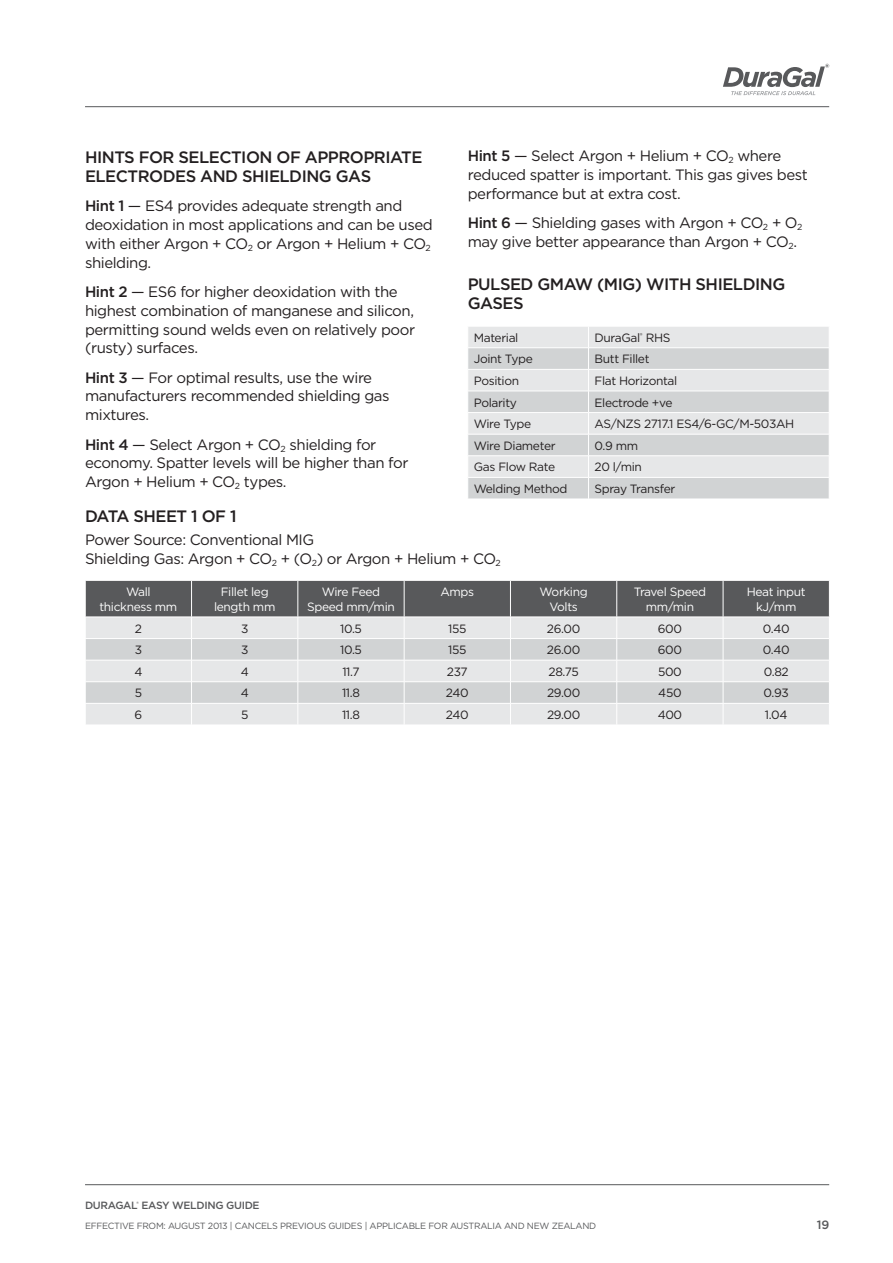
<style>
.page{position:relative;width:893px;height:1263px;background:#fff}
.page>*{position:absolute;margin:0;border:0;box-sizing:border-box;transform-origin:0 0}
.t1{font:500 16.5px/19.5px "Gotham";letter-spacing:-.03em;color:#231f20}
.t2{font:15px/18.8px "Gotham";letter-spacing:-.03em;color:#231f20}
.t3{font:12px "Gotham";letter-spacing:-.03em;color:#231f20}
.t4{font:12px/15px "Gotham";letter-spacing:-.03em;color:#fff;text-align:center}
.t5{font:500 12px "Gotham";color:#58595b}
.t6{font:500 10.5px "Gotham";letter-spacing:-.03em;color:#58595b}
.t7{font:9px "Gotham";letter-spacing:-.03em;color:#58595b}
.s1{font-weight:500}
</style>
<div class="page">
<hr style="left:85px;top:106px;width:744px;height:1px;background:#58595b">
<hr style="left:85px;top:1184px;width:744px;height:1px;background:#58595b">
<svg style="left:723px;top:64px;width:106px;height:31px"></svg>
<div style="left:468px;top:327px;width:361px;height:20px;background:#e6e7e8"></div>
<svg style="left:468px;top:348px;width:361px;height:151px;background:#dadcdd"></svg>
<svg style="left:588px;top:327px;width:1px;height:172px"></svg>
<hr style="left:588px;top:347px;width:241px;height:1px;background:#fff">
<hr style="left:468px;top:369px;width:120px;height:1px;background:#fff">
<hr style="left:588px;top:369px;width:241px;height:1px;background:#fff">
<hr style="left:468px;top:391px;width:120px;height:1px;background:#fff">
<hr style="left:588px;top:391px;width:241px;height:1px;background:#fff">
<hr style="left:468px;top:412px;width:120px;height:1px;background:#fff">
<hr style="left:588px;top:412px;width:241px;height:1px;background:#fff">
<hr style="left:468px;top:434px;width:120px;height:1px;background:#fff">
<hr style="left:588px;top:434px;width:241px;height:1px;background:#fff">
<hr style="left:468px;top:455px;width:120px;height:1px;background:#fff">
<hr style="left:588px;top:455px;width:241px;height:1px;background:#fff">
<hr style="left:468px;top:477px;width:120px;height:1px;background:#fff">
<hr style="left:588px;top:477px;width:241px;height:1px;background:#fff">
<svg style="left:85px;top:580px;width:745px;height:145px;background:#bec0c1"></svg>
<p class="t1" style="left:85px;top:148px;width:339px">HINTS FOR SELECTION OF APPROPRIATE<br>ELECTRODES AND SHIELDING GAS</p>
<p class="t2" style="left:85px;top:197px;width:349px"><span class="s1">Hint 1</span> — ES4 provides adequate strength and deoxidation in most applications and can be used with either Argon + CO<sub>2</sub> or Argon + Helium + CO<sub>2 </sub>shielding.</p>
<p class="t2" style="left:85px;top:283px;width:332px"><span class="s1">Hint 2</span> — ES6 for higher deoxidation with the highest combination of manganese and silicon, permitting sound welds even on relatively poor (rusty) surfaces.</p>
<p class="t2" style="left:85px;top:369px;width:306px"><span class="s1">Hint 3</span> — For optimal results, use the wire manufacturers recommended shielding gas mixtures.</p>
<p class="t2" style="left:85px;top:436px;width:325px"><span class="s1">Hint 4</span> — Select Argon + CO<sub>2</sub> shielding for economy. Spatter levels will be higher than for<br>Argon + Helium + CO<sub>2</sub> types.</p>
<p class="t2" style="left:468px;top:147px;width:341px"><span class="s1">Hint 5</span> — Select Argon + Helium + CO<sub>2</sub> where reduced spatter is important. This gas gives best performance but at extra cost.</p>
<p class="t2" style="left:468px;top:214px;width:336px"><span class="s1">Hint 6</span> — Shielding gases with Argon + CO<sub>2</sub> + O<sub>2 </sub>may give better appearance than Argon + CO<sub>2</sub>.</p>
<p class="t1" style="left:468px;top:275px;width:319px">PULSED GMAW (MIG) WITH SHIELDING<br>GASES</p>
<p class="t3" style="left:474px;top:332px;width:46px">Material</p>
<p class="t3" style="left:594px;top:332px;width:77px">DuraGal<sup>®</sup> RHS</p>
<p class="t3" style="left:474px;top:354px;width:61px">Joint Type</p>
<p class="t3" style="left:594px;top:354px;width:57px">Butt Fillet</p>
<p class="t3" style="left:474px;top:375px;width:47px">Position</p>
<p class="t3" style="left:594px;top:375px;width:84px">Flat Horizontal</p>
<p class="t3" style="left:474px;top:397px;width:45px">Polarity</p>
<p class="t3" style="left:594px;top:397px;width:79px">Electrode +ve</p>
<p class="t3" style="left:474px;top:418px;width:59px">Wire Type</p>
<p class="t3" style="left:594px;top:418px;width:201px">AS/NZS 2717.1 ES4/6-GC/M-503AH</p>
<p class="t3" style="left:474px;top:440px;width:83px">Wire Diameter</p>
<p class="t3" style="left:594px;top:440px;width:45px">0.9 mm</p>
<p class="t3" style="left:474px;top:462px;width:83px">Gas Flow Rate</p>
<p class="t3" style="left:594px;top:462px;width:49px">20 l/min</p>
<p class="t3" style="left:474px;top:483px;width:95px">Welding Method</p>
<p class="t3" style="left:594px;top:483px;width:82px">Spray Transfer</p>
<p class="t1" style="left:85px;top:507px;width:153px">DATA SHEET 1 OF 1</p>
<p class="t2" style="left:85px;top:531px;width:417px">Power Source: Conventional MIG<br>Shielding Gas: Argon + CO<sub>2</sub> + (O<sub>2</sub>) or Argon + Helium + CO<sub>2</sub></p>
<p class="t4" style="left:99px;top:585px;width:79px">Wall thickness mm</p>
<p class="t4" style="left:214px;top:585px;width:63px">Fillet leg length mm</p>
<p class="t4" style="left:307px;top:585px;width:89px">Wire Feed<br>Speed mm/min</p>
<p class="t4" style="left:440px;top:585px;width:35px">Amps</p>
<p class="t4" style="left:539px;top:585px;width:50px">Working<br>Volts</p>
<p class="t4" style="left:634px;top:585px;width:74px">Travel Speed mm/min</p>
<p class="t4" style="left:747px;top:585px;width:61px">Heat input kJ/mm</p>
<p class="t3" style="left:135px;top:623px;width:9px">2</p>
<p class="t3" style="left:241px;top:623px;width:9px">3</p>
<p class="t3" style="left:340px;top:623px;width:23px">10.5</p>
<p class="t3" style="left:448px;top:623px;width:20px">155</p>
<p class="t3" style="left:547px;top:623px;width:35px">26.00</p>
<p class="t3" style="left:658px;top:623px;width:26px">600</p>
<p class="t3" style="left:763px;top:623px;width:28px">0.40</p>
<p class="t3" style="left:135px;top:644px;width:9px">3</p>
<p class="t3" style="left:241px;top:644px;width:9px">3</p>
<p class="t3" style="left:340px;top:644px;width:23px">10.5</p>
<p class="t3" style="left:448px;top:644px;width:20px">155</p>
<p class="t3" style="left:547px;top:644px;width:35px">26.00</p>
<p class="t3" style="left:658px;top:644px;width:26px">600</p>
<p class="t3" style="left:763px;top:644px;width:28px">0.40</p>
<p class="t3" style="left:134px;top:666px;width:10px">4</p>
<p class="t3" style="left:241px;top:666px;width:10px">4</p>
<p class="t3" style="left:342px;top:666px;width:19px">11.7</p>
<p class="t3" style="left:447px;top:666px;width:22px">237</p>
<p class="t3" style="left:548px;top:666px;width:32px">28.75</p>
<p class="t3" style="left:658px;top:666px;width:25px">500</p>
<p class="t3" style="left:764px;top:666px;width:26px">0.82</p>
<p class="t3" style="left:135px;top:688px;width:9px">5</p>
<p class="t3" style="left:241px;top:688px;width:10px">4</p>
<p class="t3" style="left:342px;top:688px;width:20px">11.8</p>
<p class="t3" style="left:446px;top:688px;width:24px">240</p>
<p class="t3" style="left:547px;top:688px;width:35px">29.00</p>
<p class="t3" style="left:658px;top:688px;width:25px">450</p>
<p class="t3" style="left:764px;top:688px;width:27px">0.93</p>
<p class="t3" style="left:135px;top:709px;width:9px">6</p>
<p class="t3" style="left:241px;top:709px;width:9px">5</p>
<p class="t3" style="left:342px;top:709px;width:20px">11.8</p>
<p class="t3" style="left:446px;top:709px;width:24px">240</p>
<p class="t3" style="left:547px;top:709px;width:35px">29.00</p>
<p class="t3" style="left:658px;top:709px;width:26px">400</p>
<p class="t3" style="left:765px;top:709px;width:24px">1.04</p>
<p class="t6" style="left:85px;top:1201px;width:176px">DURAGAL<sup>®</sup> EASY WELDING GUIDE</p>
<p class="t7" style="left:85px;top:1221px;width:513px">EFFECTIVE FROM: AUGUST 2013 | CANCELS PREVIOUS GUIDES | APPLICABLE FOR AUSTRALIA AND NEW ZEALAND</p>
<p class="t5" style="left:817px;top:1219px;width:14px">19</p>
</div>
